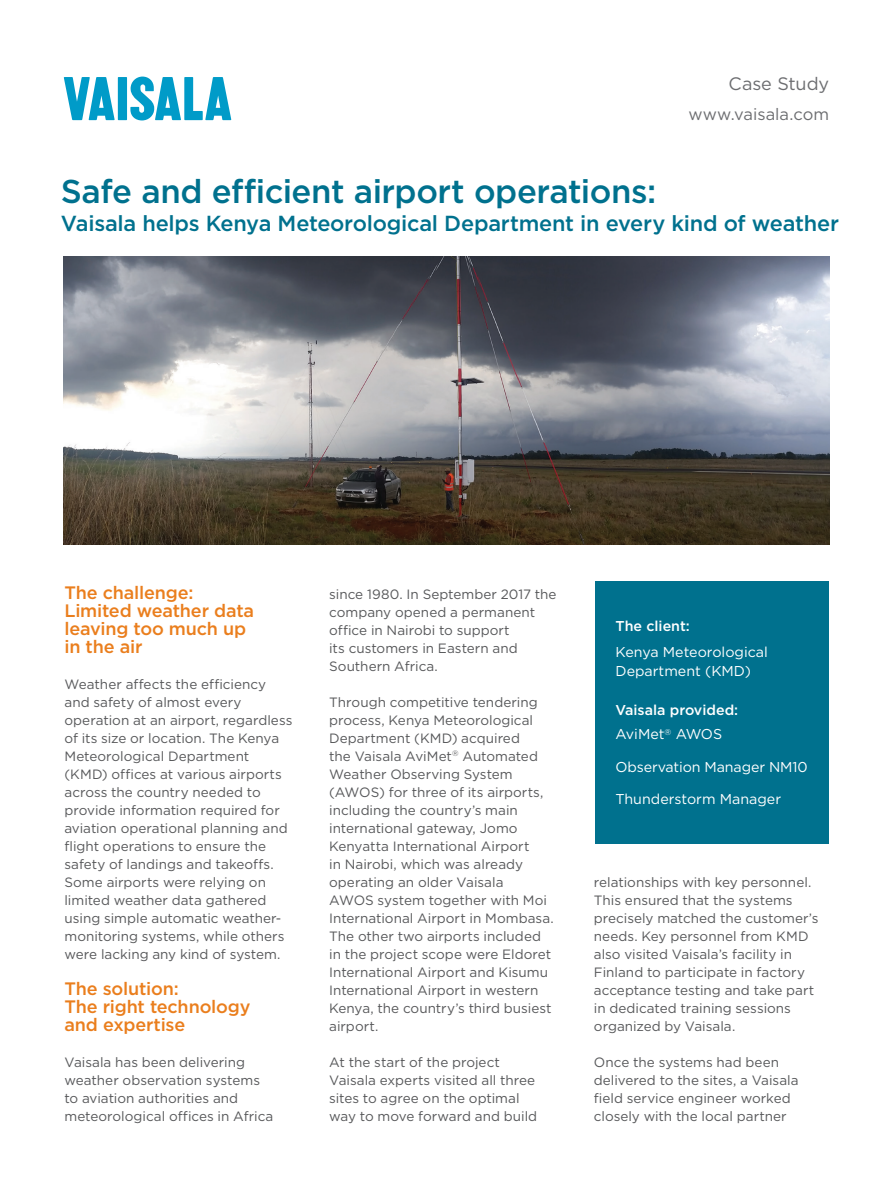
<style>
.page{position:relative;width:893px;height:1191px;background:#fff}
.page>*{position:absolute;margin:0;border:0;box-sizing:border-box;transform-origin:0 0}
.t1{font:500 33px "Gotham";letter-spacing:-.015em;color:#00718e}
.t2{font:500 21.75px "Gotham";letter-spacing:-.01em;color:#00718e}
.t3{font:500 18px/18px "Gotham";letter-spacing:-.01em;color:#ea7e1d}
.t4{font:18px "Gotham";letter-spacing:-.005em;color:#6c6d70}
.t5{font:16.5px "Gotham";color:#6c6d70}
.t6{font:14.25px/19.5px "Gotham";color:#fff}
.t7{font:500 14.25px/24px "Gotham";color:#fff}
.t8{font:13.5px/18px "Gotham";color:#57585a}
.s1{font-weight:400}
</style>
<div class="page">
<svg style="left:64px;top:77px;width:51px;height:43px"></svg>
<div style="left:118px;top:77px;width:9px;height:43px;background:#009bc8"></div>
<svg style="left:130px;top:77px;width:101px;height:43px"></svg>
<div style="left:595px;top:581px;width:233px;height:262px;background:#00718e"></div>
<img style="left:64px;top:257px;width:765px;height:288px">
<h3 class="t4" style="left:728px;top:73px;width:102px">Case Study</h3>
<p class="t5" style="left:688px;top:105px;width:142px">www.vaisala.com</p>
<h1 class="t1" style="left:61px;top:172px;width:597px">Safe and efficient airport operations:</h1>
<h2 class="t2" style="left:61px;top:211px;width:780px">Vaisala helps Kenya Meteorological Department in every kind of weather</h2>
<h3 class="t3" style="left:65px;top:583px;width:191px">The challenge:<br>Limited weather data leaving too much up in the air</h3>
<p class="t8" style="left:65px;top:675px;width:229px">Weather affects the efficiency and safety of almost every operation at an airport, regardless of its size or location. The Kenya<br>Meteorological Department (KMD) offices at various airports across the country needed to provide information required for aviation operational planning and flight operations to ensure the safety of landings and takeoffs.<br>Some airports were relying on limited weather data gathered using simple automatic weather&shy;monitoring systems, while others were lacking any kind of system.</p>
<h3 class="t3" style="left:65px;top:979px;width:187px">The solution:<br>The right technology and expertise</h3>
<p class="t8" style="left:65px;top:1053px;width:210px">Vaisala has been delivering weather observation systems to aviation authorities and meteorological offices in Africa</p>
<p class="t8" style="left:329px;top:585px;width:229px">since 1980. In September 2017 the company opened a permanent office in Nairobi to support<br>its customers in Eastern and<br>Southern Africa.</p>
<p class="t8" style="left:329px;top:692px;width:226px">Through competitive tendering process, Kenya Meteorological<br>Department (KMD) acquired<br>the Vaisala AviMet<sup>®</sup> Automated<br>Weather Observing System (AWOS) for three of its airports, including the country’s main international gateway, Jomo<br>Kenyatta International Airport<br>in Nairobi, which was already operating an older Vaisala<br>AWOS system together with Moi<br>International Airport in Mombasa.<br>The other two airports included in the project scope were Eldoret<br>International Airport and Kisumu<br>International Airport in western<br>Kenya, the country’s third busiest airport.</p>
<p class="t8" style="left:329px;top:1052px;width:210px">At the start of the project<br>Vaisala experts visited all three sites to agree on the optimal way to move forward and build</p>
<p class="t7" style="left:615px;top:614px;width:76px">The client:</p>
<p class="t6" style="left:615px;top:641px;width:154px">Kenya Meteorological<br>Department (KMD)</p>
<p class="t7" style="left:615px;top:698px;width:124px">Vaisala provided:<br><span class="s1">AviMet</span><sup>®</sup> <span class="s1">AWOS</span></p>
<p class="t6" style="left:615px;top:757px;width:194px">Observation Manager NM10</p>
<p class="t6" style="left:615px;top:788px;width:167px">Thunderstorm Manager</p>
<p class="t8" style="left:594px;top:872px;width:226px">relationships with key personnel.<br>This ensured that the systems precisely matched the customer’s needs. Key personnel from KMD also visited Vaisala’s facility in<br>Finland to participate in factory acceptance testing and take part in dedicated training sessions organized by Vaisala.</p>
<p class="t8" style="left:594px;top:1052px;width:206px">Once the systems had been delivered to the sites, a Vaisala field service engineer worked closely with the local partner</p>
</div>
